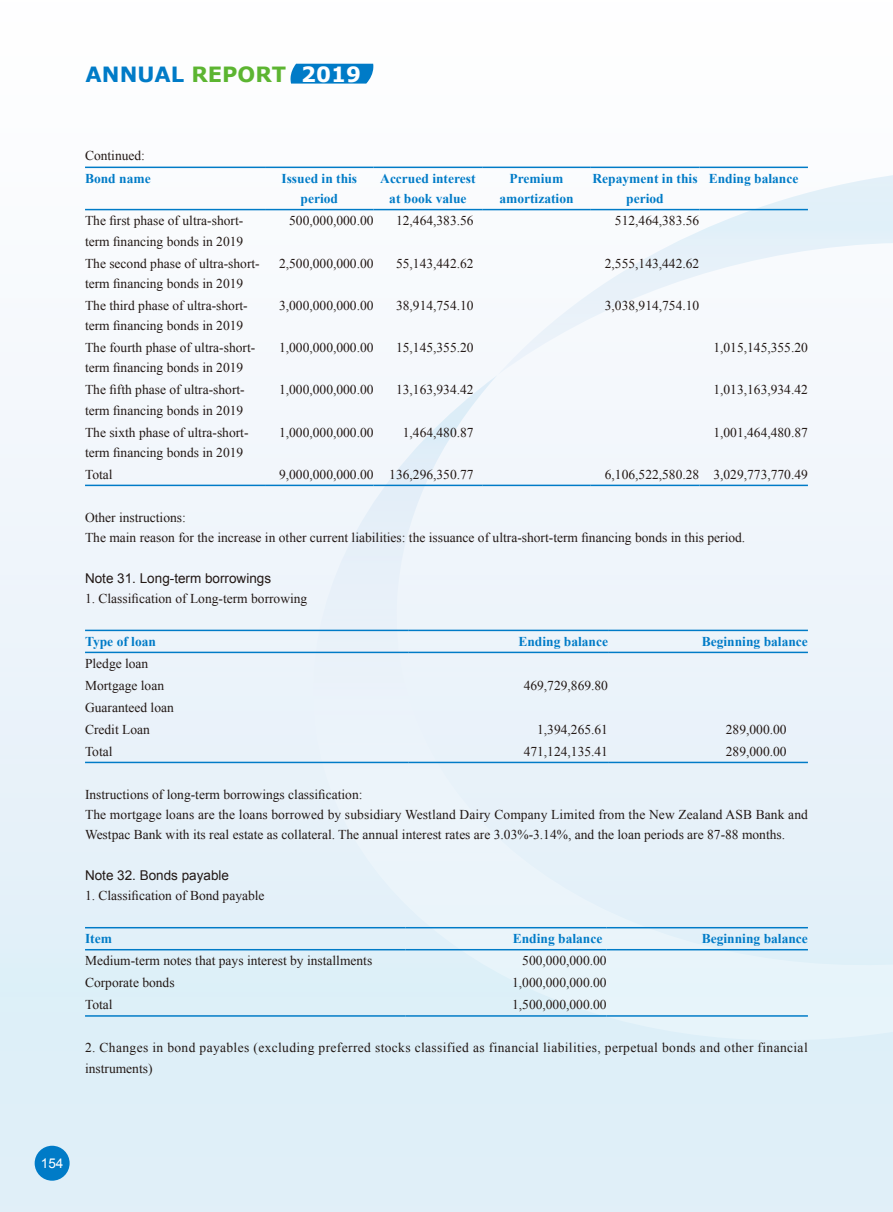
<style>
.page{position:relative;width:893px;height:1212px;background:#fff}
.page>*{position:absolute;margin:0;border:0;box-sizing:border-box;transform-origin:0 0}
.t1{font:700 21px "Verdana";color:#007bc7}
.t2{font:13.5px/20.2px "Times New Roman";color:#221815}
.t3{font:700 13.5px/20.2px "Times New Roman";color:#007bc7;text-align:center}
.t4{font:13.5px/20.2px "Times New Roman";letter-spacing:.025em;color:#221815}
.t5{font:13.5px "Arial";color:#221815}
.t6{font:13.5px "Arial";color:#fff}
.s1{color:#5cb531}
.s2{color:#fff}
</style>
<div class="page">
<div style="left:0;top:0;width:893px;height:1212px;background:linear-gradient(to bottom,#fefdfe,#daecf7)"></div>
<svg style="left:313px;top:375px;width:580px;height:665px;background:#e6f2f9"></svg>
<svg style="left:498px;top:168px;width:395px;height:665px"></svg>
<svg style="left:290px;top:64px;width:83px;height:20px;background:#1083ca"></svg>
<div style="left:35px;top:1146px;width:35px;height:35px;background:#007bc7;border-radius:50%"></div>
<hr style="left:85px;top:485px;width:180px;height:1px;background:#007bc7">
<hr style="left:265px;top:485px;width:109px;height:1px;background:#007bc7">
<hr style="left:374px;top:485px;width:108px;height:1px;background:#007bc7">
<hr style="left:482px;top:485px;width:109px;height:1px;background:#007bc7">
<hr style="left:591px;top:485px;width:108px;height:1px;background:#007bc7">
<hr style="left:699px;top:485px;width:109px;height:1px;background:#007bc7">
<hr style="left:85px;top:167px;width:180px;height:1px;background:#007bc7">
<hr style="left:265px;top:167px;width:109px;height:1px;background:#007bc7">
<hr style="left:374px;top:167px;width:108px;height:1px;background:#007bc7">
<hr style="left:482px;top:167px;width:109px;height:1px;background:#007bc7">
<hr style="left:591px;top:167px;width:108px;height:1px;background:#007bc7">
<hr style="left:699px;top:167px;width:109px;height:1px;background:#007bc7">
<hr style="left:85px;top:209px;width:180px;height:1px;background:#007bc7">
<hr style="left:265px;top:209px;width:109px;height:1px;background:#007bc7">
<hr style="left:374px;top:209px;width:108px;height:1px;background:#007bc7">
<hr style="left:482px;top:209px;width:109px;height:1px;background:#007bc7">
<hr style="left:591px;top:209px;width:108px;height:1px;background:#007bc7">
<hr style="left:699px;top:209px;width:109px;height:1px;background:#007bc7">
<hr style="left:85px;top:762px;width:323px;height:1px;background:#007bc7">
<hr style="left:408px;top:762px;width:200px;height:1px;background:#007bc7">
<hr style="left:608px;top:762px;width:200px;height:1px;background:#007bc7">
<hr style="left:85px;top:630px;width:323px;height:1px;background:#007bc7">
<hr style="left:408px;top:630px;width:200px;height:1px;background:#007bc7">
<hr style="left:608px;top:630px;width:200px;height:1px;background:#007bc7">
<hr style="left:85px;top:652px;width:323px;height:1px;background:#007bc7">
<hr style="left:408px;top:652px;width:200px;height:1px;background:#007bc7">
<hr style="left:608px;top:652px;width:200px;height:1px;background:#007bc7">
<hr style="left:85px;top:1015px;width:320px;height:2px;background:#007bc7">
<hr style="left:405px;top:1015px;width:202px;height:2px;background:#007bc7">
<hr style="left:607px;top:1015px;width:201px;height:2px;background:#007bc7">
<hr style="left:85px;top:927px;width:320px;height:1px;background:#007bc7">
<hr style="left:405px;top:927px;width:202px;height:1px;background:#007bc7">
<hr style="left:607px;top:927px;width:201px;height:1px;background:#007bc7">
<hr style="left:85px;top:949px;width:320px;height:1px;background:#007bc7">
<hr style="left:405px;top:949px;width:202px;height:1px;background:#007bc7">
<hr style="left:607px;top:949px;width:201px;height:1px;background:#007bc7">
<h1 class="t1" style="left:86px;top:61px;width:277px">ANNUAL <span class="s1">REPORT</span> <span class="s2">2019</span></h1>
<p class="t2" style="left:85px;top:145px;width:62px">Continued:</p>
<p class="t3" style="left:85px;top:168px;width:67px">Bond name</p>
<p class="t3" style="left:281px;top:168px;width:77px">Issued in this period</p>
<p class="t3" style="left:380px;top:168px;width:97px">Accrued interest at book value</p>
<p class="t3" style="left:499px;top:168px;width:76px">Premium amortization</p>
<p class="t3" style="left:593px;top:168px;width:107px">Repayment in this period</p>
<p class="t3" style="left:709px;top:168px;width:91px">Ending balance</p>
<p class="t2" style="left:85px;top:210px;width:160px">The first phase of ultra-short&shy;term financing bonds in 2019</p>
<p class="t2" style="left:289px;top:210px;width:86px">500,000,000.00</p>
<p class="t2" style="left:396px;top:210px;width:79px">12,464,383.56</p>
<p class="t2" style="left:615px;top:210px;width:86px">512,464,383.56</p>
<p class="t2" style="left:85px;top:253px;width:176px">The second phase of ultra-short&shy;term financing bonds in 2019</p>
<p class="t2" style="left:279px;top:253px;width:96px">2,500,000,000.00</p>
<p class="t2" style="left:396px;top:253px;width:79px">55,143,442.62</p>
<p class="t2" style="left:605px;top:253px;width:96px">2,555,143,442.62</p>
<p class="t2" style="left:85px;top:295px;width:164px">The third phase of ultra-short&shy;term financing bonds in 2019</p>
<p class="t2" style="left:279px;top:295px;width:96px">3,000,000,000.00</p>
<p class="t2" style="left:396px;top:295px;width:79px">38,914,754.10</p>
<p class="t2" style="left:605px;top:295px;width:96px">3,038,914,754.10</p>
<p class="t2" style="left:85px;top:337px;width:172px">The fourth phase of ultra-short&shy;term financing bonds in 2019</p>
<p class="t2" style="left:279px;top:337px;width:96px">1,000,000,000.00</p>
<p class="t2" style="left:396px;top:337px;width:79px">15,145,355.20</p>
<p class="t2" style="left:713px;top:337px;width:96px">1,015,145,355.20</p>
<p class="t2" style="left:85px;top:379px;width:161px">The fifth phase of ultra-short&shy;term financing bonds in 2019</p>
<p class="t2" style="left:279px;top:379px;width:96px">1,000,000,000.00</p>
<p class="t2" style="left:396px;top:379px;width:79px">13,163,934.42</p>
<p class="t2" style="left:713px;top:379px;width:96px">1,013,163,934.42</p>
<p class="t2" style="left:85px;top:422px;width:165px">The sixth phase of ultra-short&shy;term financing bonds in 2019</p>
<p class="t2" style="left:279px;top:422px;width:96px">1,000,000,000.00</p>
<p class="t2" style="left:403px;top:422px;width:72px">1,464,480.87</p>
<p class="t2" style="left:713px;top:422px;width:96px">1,001,464,480.87</p>
<p class="t2" style="left:85px;top:464px;width:29px">Total</p>
<p class="t2" style="left:279px;top:464px;width:196px">9,000,000,000.00 136,296,350.77</p>
<p class="t2" style="left:605px;top:464px;width:205px">6,106,522,580.28 3,029,773,770.49</p>
<p class="t2" style="left:85px;top:507px;width:662px">Other instructions:<br>The main reason for the increase in other current liabilities: the issuance of ultra-short-term financing bonds in this period.</p>
<p class="t5" style="left:85px;top:569px;width:188px">Note 31. Long-term borrowings</p>
<p class="t2" style="left:85px;top:588px;width:224px">1. Classification of Long-term borrowing</p>
<p class="t3" style="left:85px;top:631px;width:73px">Type of loan</p>
<p class="t3" style="left:518px;top:631px;width:91px">Ending balance</p>
<p class="t3" style="left:702px;top:631px;width:108px">Beginning balance</p>
<p class="t2" style="left:85px;top:652px;width:81px;line-height:22px">Pledge loan<br>Mortgage loan</p>
<p class="t2" style="left:524px;top:675px;width:86px">469,729,869.80</p>
<p class="t2" style="left:85px;top:696px;width:90px;line-height:22px">Guaranteed loan<br>Credit Loan</p>
<p class="t2" style="left:537px;top:719px;width:72px">1,394,265.61</p>
<p class="t2" style="left:726px;top:719px;width:62px">289,000.00</p>
<p class="t2" style="left:85px;top:741px;width:29px">Total</p>
<p class="t2" style="left:524px;top:741px;width:86px">471,124,135.41</p>
<p class="t2" style="left:726px;top:741px;width:62px">289,000.00</p>
<p class="t2" style="left:85px;top:784px;width:724px">Instructions of long-term borrowings classification:<br>The mortgage loans are the loans borrowed by subsidiary Westland Dairy Company Limited from the New Zealand ASB Bank and<br>Westpac Bank with its real estate as collateral. The annual interest rates are 3.03%-3.14%, and the loan periods are 87-88 months.</p>
<p class="t5" style="left:85px;top:867px;width:146px">Note 32. Bonds payable</p>
<p class="t2" style="left:85px;top:885px;width:181px">1. Classification of Bond payable</p>
<p class="t3" style="left:85px;top:928px;width:28px">Item</p>
<p class="t3" style="left:513px;top:928px;width:91px">Ending balance</p>
<p class="t3" style="left:702px;top:928px;width:108px">Beginning balance</p>
<p class="t2" style="left:85px;top:950px;width:289px">Medium-term notes that pays interest by installments</p>
<p class="t2" style="left:522px;top:950px;width:86px">500,000,000.00</p>
<p class="t2" style="left:85px;top:972px;width:91px">Corporate bonds</p>
<p class="t2" style="left:512px;top:972px;width:96px">1,000,000,000.00</p>
<p class="t2" style="left:85px;top:994px;width:29px">Total</p>
<p class="t2" style="left:512px;top:994px;width:96px">1,500,000,000.00</p>
<p class="t4" style="left:85px;top:1037px;width:724px">2. Changes in bond payables (excluding preferred stocks classified as financial liabilities, perpetual bonds and other financial instruments)</p>
<p class="t6" style="left:41px;top:1154px;width:24px">154</p>
</div>
